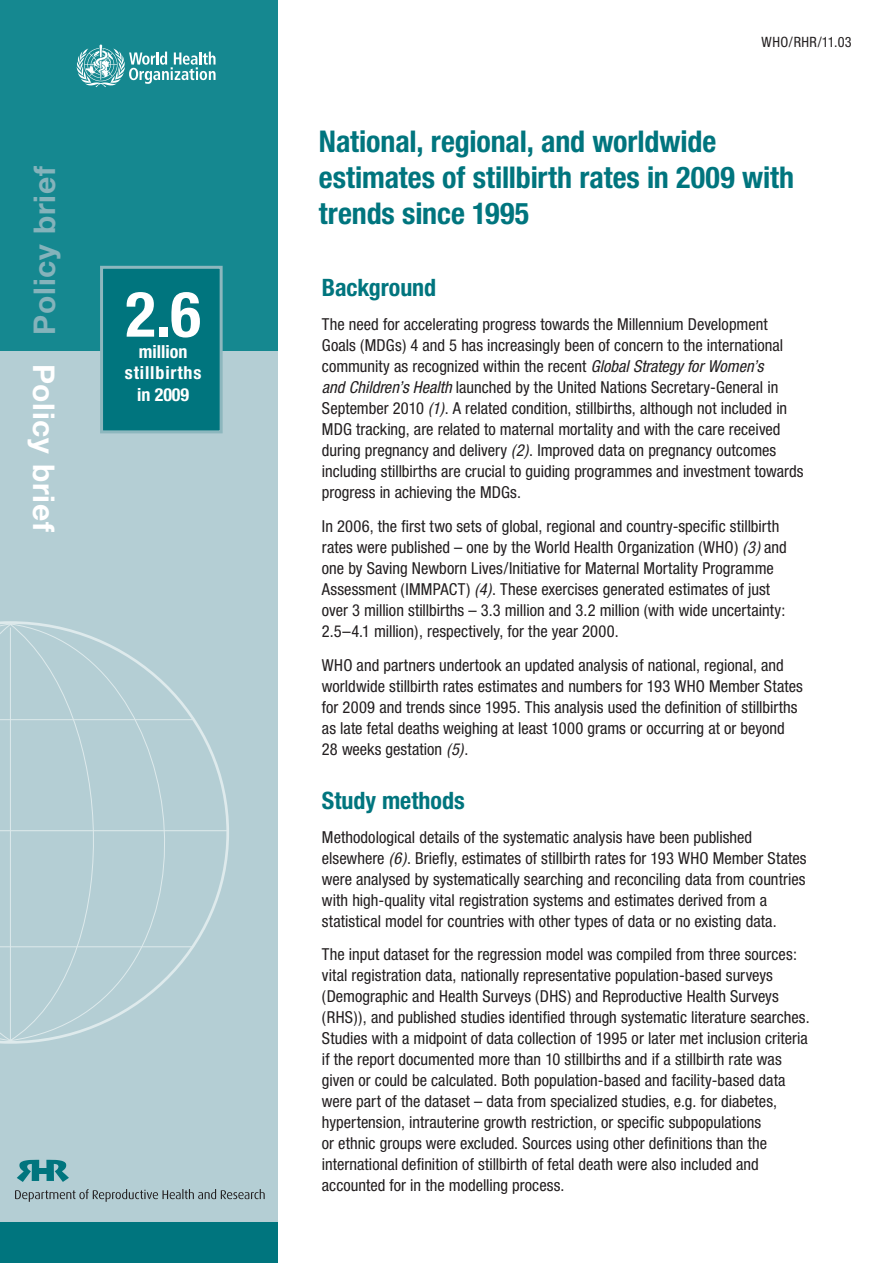
<style>
.page{position:relative;width:893px;height:1263px;background:#fff}
.page>*{position:absolute;margin:0;border:0;box-sizing:border-box;transform-origin:0 0}
.Text_body{font:700 condensed 63px "Helvetica Neue";color:#fff}
.Heading_0{font:700 condensed 30px/36px "Helvetica Neue";letter-spacing:-.005em;color:#00757e}
.t1{font:700 30px "Helvetica Neue";letter-spacing:.025em;color:#85b3bb}
.t2{font:700 30px "Helvetica Neue";letter-spacing:.025em;color:#fff}
.Heading_0-2{font:700 condensed 24px "Helvetica Neue";color:#00757e}
.Text_body-2{font:700 condensed 18px "Helvetica Neue";letter-spacing:.05em;color:#fff}
.Text_body-3{font:700 condensed 18px "Helvetica Neue";color:#fff}
.Text_body-4{font:700 condensed 18px "Helvetica Neue";letter-spacing:.025em;color:#fff}
.Text_body-5{font:condensed 16.5px/21px "Helvetica Neue";color:#231f20}
.t3{font:condensed 14.25px "Helvetica Neue";letter-spacing:.025em;color:#231f20}
.s1{font-style:italic}
</style>
<div class="page">
<div style="left:0;top:0;width:277px;height:351px;background:#158890"></div>
<div style="left:0;top:351px;width:277px;height:897px;background:#b4ced4"></div>
<div style="left:0;top:1223px;width:277px;height:40px;background:#00757e"></div>
<svg style="left:76px;top:45px;width:140px;height:42px"></svg>
<svg style="left:15px;top:1189px;width:250px;height:13px"></svg>
<div style="left:36px;top:1168px;width:13px;height:5px;background:#00757e"></div>
<svg style="left:17px;top:1160px;width:22px;height:22px"></svg>
<svg style="left:46px;top:1160px;width:23px;height:22px"></svg>
<svg style="left:0;top:621px;width:229px;height:423px"></svg>
<div style="left:100px;top:266px;width:123px;height:167px;background:#00757e;border:3px solid #8db7be"></div>
<p class="t1" style="left:26px;top:335px;width:170px;rotate:-90deg">Policy brief</p>
<p class="t2" style="left:62px;top:364px;width:170px;rotate:90deg">Policy brief</p>
<p class="Text_body" style="left:126px;top:276px;width:77px">2.6</p>
<p class="Text_body-3" style="left:139px;top:340px;width:50px">million</p>
<p class="Text_body-2" style="left:125px;top:362px;width:78px">stillbirths</p>
<p class="Text_body-4" style="left:137px;top:384px;width:54px">in 2009</p>
<p class="t3" style="left:762px;top:34px;width:92px">WHO/RHR/11.03</p>
<p class="Heading_0" style="left:319px;top:123px;width:477px">National, regional, and worldwide estimates of stillbirth rates in 2009 with trends since 1995</p>
<p class="Heading_0-2" style="left:322px;top:273px;width:116px">Background</p>
<p class="Text_body-5" style="left:322px;top:313px;width:483px">The need for accelerating progress towards the Millennium Development Goals (MDGs) 4 and 5 has increasingly been of concern to the international community as recognized within the recent <span class="s1">Global Strategy for Women’s<br>and Children’s Health</span> launched by the United Nations Secretary-General in September 2010 <span class="s1">(1)</span>. A related condition, stillbirths, although not included in MDG tracking, are related to maternal mortality and with the care received during pregnancy and delivery <span class="s1">(2)</span>. Improved data on pregnancy outcomes including stillbirths are crucial to guiding programmes and investment towards progress in achieving the MDGs.</p>
<p class="Text_body-5" style="left:322px;top:515px;width:466px">In 2006, the first two sets of global, regional and country-specific stillbirth rates were published – one by the World Health Organization (WHO) <span class="s1">(3)</span> and one by Saving Newborn Lives/Initiative for Maternal Mortality Programme Assessment (IMMPACT) <span class="s1">(4)</span>. These exercises generated estimates of just over 3 million stillbirths – 3.3 million and 3.2 million (with wide uncertainty:<br>2.5–4.1 million), respectively, for the year 2000.</p>
<p class="Text_body-5" style="left:322px;top:654px;width:482px">WHO and partners undertook an updated analysis of national, regional, and worldwide stillbirth rates estimates and numbers for 193 WHO Member States for 2009 and trends since 1995. This analysis used the definition of stillbirths as late fetal deaths weighing at least 1000 grams or occurring at or beyond 28 weeks gestation <span class="s1">(5)</span>.</p>
<p class="Heading_0-2" style="left:322px;top:786px;width:144px">Study methods</p>
<p class="Text_body-5" style="left:322px;top:826px;width:486px">Methodological details of the systematic analysis have been published elsewhere <span class="s1">(6)</span>. Briefly, estimates of stillbirth rates for 193 WHO Member States were analysed by systematically searching and reconciling data from countries with high-quality vital registration systems and estimates derived from a statistical model for countries with other types of data or no existing data.</p>
<p class="Text_body-5" style="left:322px;top:944px;width:489px">The input dataset for the regression model was compiled from three sources: vital registration data, nationally representative population-based surveys (Demographic and Health Surveys (DHS) and Reproductive Health Surveys (RHS)), and published studies identified through systematic literature searches.<br>Studies with a midpoint of data collection of 1995 or later met inclusion criteria if the report documented more than 10 stillbirths and if a stillbirth rate was given or could be calculated. Both population-based and facility-based data were part of the dataset – data from specialized studies, e.g. for diabetes, hypertension, intrauterine growth restriction, or specific subpopulations<br>or ethnic groups were excluded. Sources using other definitions than the international definition of stillbirth of fetal death were also included and accounted for in the modelling process.</p>
</div>
